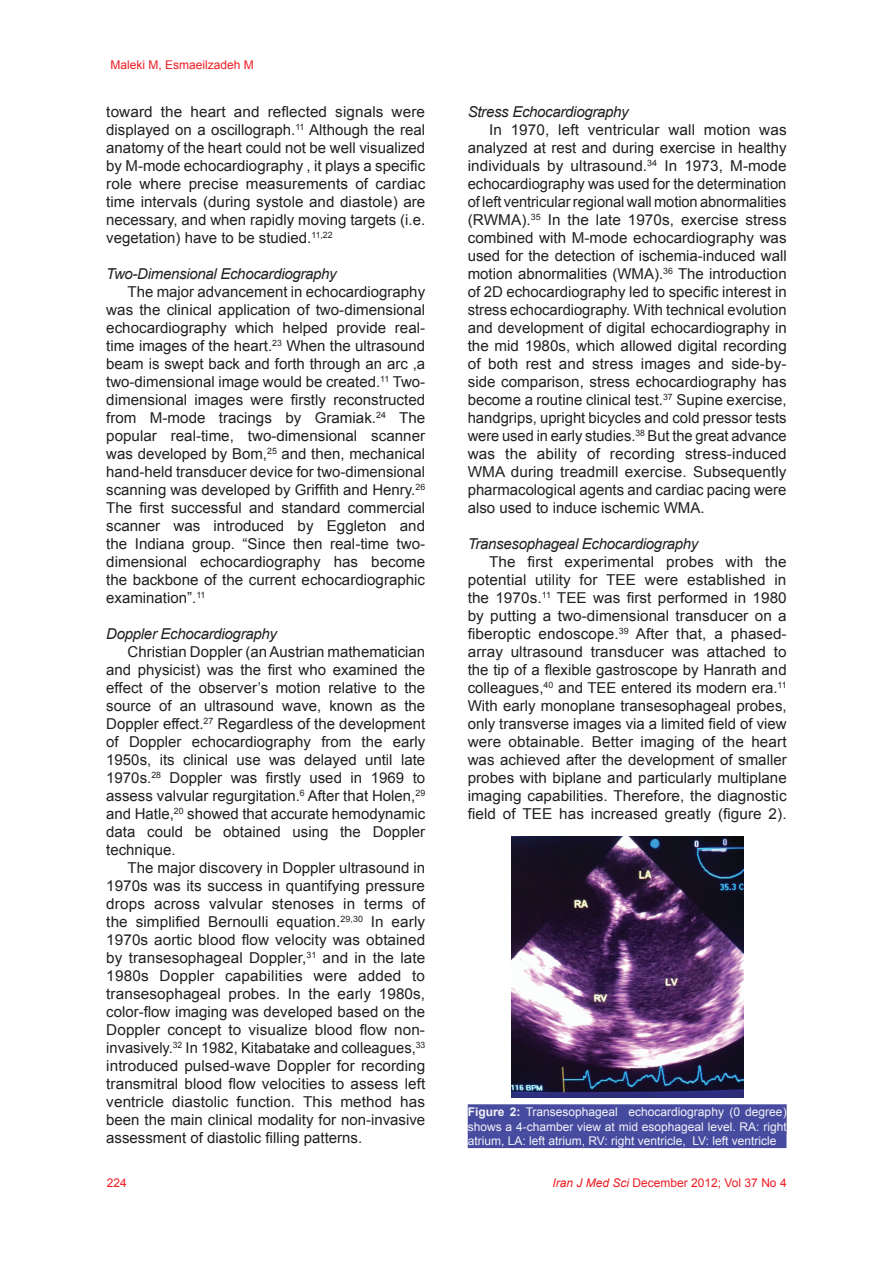
<style>
.page{position:relative;width:893px;height:1263px;background:#fff}
.page>*{position:absolute;margin:0;border:0;box-sizing:border-box;transform-origin:0 0}
.t1{font:15px/18px "Arial";color:#231f20;text-align:justify}
.t2{font:italic 15px "Arial";letter-spacing:-.02em;color:#231f20}
.t3{font:12px/14.4px "Arial";color:#f2f3f9;text-align:justify}
.t4{font:12px "Arial";color:#ee1d23}
.s1{font-weight:700}
.s2{font-style:italic}
</style>
<div class="page">
<img style="left:511px;top:837px;width:232px;height:260px">
<div style="left:468px;top:1104px;width:319px;height:15px;background:#474b9f"></div>
<div style="left:468px;top:1119px;width:319px;height:15px;background:#474b9f"></div>
<div style="left:468px;top:1133px;width:318px;height:15px;background:#474b9f"></div>
<p class="t4" style="left:111px;top:57px;width:145px">Maleki M, Esmaeilzadeh M</p>
<p class="t1" style="left:106px;top:103px;width:321px">toward the heart and reflected signals were displayed on a oscillograph.<sup>11</sup> Although the real anatomy of the heart could not be well visualized by M-mode echocardiography , it plays a specific role where precise measurements of cardiac time intervals (during systole and diastole) are necessary, and when rapidly moving targets (i.e. vegetation) have to be studied.<sup>11,22</sup></p>
<p class="t2" style="left:106px;top:264px;width:232px">Two-Dimensional Echocardiography</p>
<p class="t1" style="left:106px;top:283px;width:320px;text-indent:21px">The major advancement in echocardiography was the clinical application of two-dimensional echocardiography which helped provide real&shy;time images of the heart.<sup>23</sup> When the ultrasound beam is swept back and forth through an arc ,a two-dimensional image would be created.<sup>11</sup> Two&shy;dimensional images were firstly reconstructed from M-mode tracings by Gramiak.<sup>24</sup> The popular real-time, two-dimensional scanner was developed by Bom,<sup>25</sup> and then, mechanical hand-held transducer device for two-dimensional scanning was developed by Griffith and Henry.<sup>26<br></sup>The first successful and standard commercial scanner was introduced by Eggleton and the Indiana group. “Since then real-time two&shy;dimensional echocardiography has become the backbone of the current echocardiographic examination”.<sup>11</sup></p>
<p class="t2" style="left:106px;top:624px;width:172px">Doppler Echocardiography</p>
<p class="t1" style="left:106px;top:643px;width:320px;text-indent:21px">Christian Doppler (an Austrian mathematician and physicist) was the first who examined the effect of the observer’s motion relative to the source of an ultrasound wave, known as the Doppler effect.<sup>27</sup> Regardless of the development of Doppler echocardiography from the early 1950s, its clinical use was delayed until late 1970s.<sup>28</sup> Doppler was firstly used in 1969 to assess valvular regurgitation.<sup>6</sup> After that Holen,<sup>29 </sup>and Hatle,<sup>20</sup> showed that accurate hemodynamic data could be obtained using the Doppler technique.</p>
<p class="t1" style="left:106px;top:859px;width:321px;text-indent:21px">The major discovery in Doppler ultrasound in 1970s was its success in quantifying pressure drops across valvular stenoses in terms of the simplified Bernoulli equation.<sup>29,30</sup> In early 1970s aortic blood flow velocity was obtained by transesophageal Doppler,<sup>31</sup> and in the late 1980s Doppler capabilities were added to transesophageal probes. In the early 1980s, color-flow imaging was developed based on the Doppler concept to visualize blood flow non&shy;invasively.<sup>32</sup> In 1982, Kitabatake and colleagues,<sup>33 </sup>introduced pulsed-wave Doppler for recording transmitral blood flow velocities to assess left ventricle diastolic function. This method has been the main clinical modality for non-invasive assessment of diastolic filling patterns.</p>
<p class="t4" style="left:107px;top:1175px;width:22px">224</p>
<p class="t2" style="left:468px;top:102px;width:162px">Stress Echocardiography</p>
<p class="t1" style="left:468px;top:121px;width:321px;text-indent:21px">In 1970, left ventricular wall motion was analyzed at rest and during exercise in healthy individuals by ultrasound.<sup>34</sup> In 1973, M-mode echocardiography was used for the determination of left ventricular regional wall motion abnormalities (RWMA).<sup>35</sup> In the late 1970s, exercise stress combined with M-mode echocardiography was used for the detection of ischemia-induced wall motion abnormalities (WMA).<sup>36</sup> The introduction of 2D echocardiography led to specific interest in stress echocardiography. With technical evolution and development of digital echocardiography in the mid 1980s, which allowed digital recording of both rest and stress images and side-by&shy;side comparison, stress echocardiography has become a routine clinical test.<sup>37</sup> Supine exercise, handgrips, upright bicycles and cold pressor tests were used in early studies.<sup>38</sup> But the great advance was the ability of recording stress-induced WMA during treadmill exercise. Subsequently pharmacological agents and cardiac pacing were also used to induce ischemic WMA.</p>
<p class="t2" style="left:468px;top:534px;width:232px">Transesophageal Echocardiography</p>
<p class="t1" style="left:468px;top:553px;width:321px;text-indent:21px">The first experimental probes with the potential utility for TEE were established in the 1970s.<sup>11</sup> TEE was first performed in 1980 by putting a two-dimensional transducer on a fiberoptic endoscope.<sup>39</sup> After that, a phased&shy;array ultrasound transducer was attached to the tip of a flexible gastroscope by Hanrath and colleagues,<sup>40</sup> and TEE entered its modern era.<sup>11<br></sup>With early monoplane transesophageal probes, only transverse images via a limited field of view were obtainable. Better imaging of the heart was achieved after the development of smaller probes with biplane and particularly multiplane imaging capabilities. Therefore, the diagnostic field of TEE has increased greatly (figure 2).</p>
<p class="t3" style="left:468px;top:1105px;width:320px"><span class="s1">Figure 2:</span> Transesophageal echocardiography (0 degree) shows a 4-chamber view at mid esophageal level. RA: right atrium, LA: left atrium, RV: right ventricle, LV: left ventricle</p>
<p class="t4" style="left:552px;top:1174px;width:236px"><span class="s2">Iran J Med Sci</span> December 2012; Vol 37 No 4</p>
</div>
